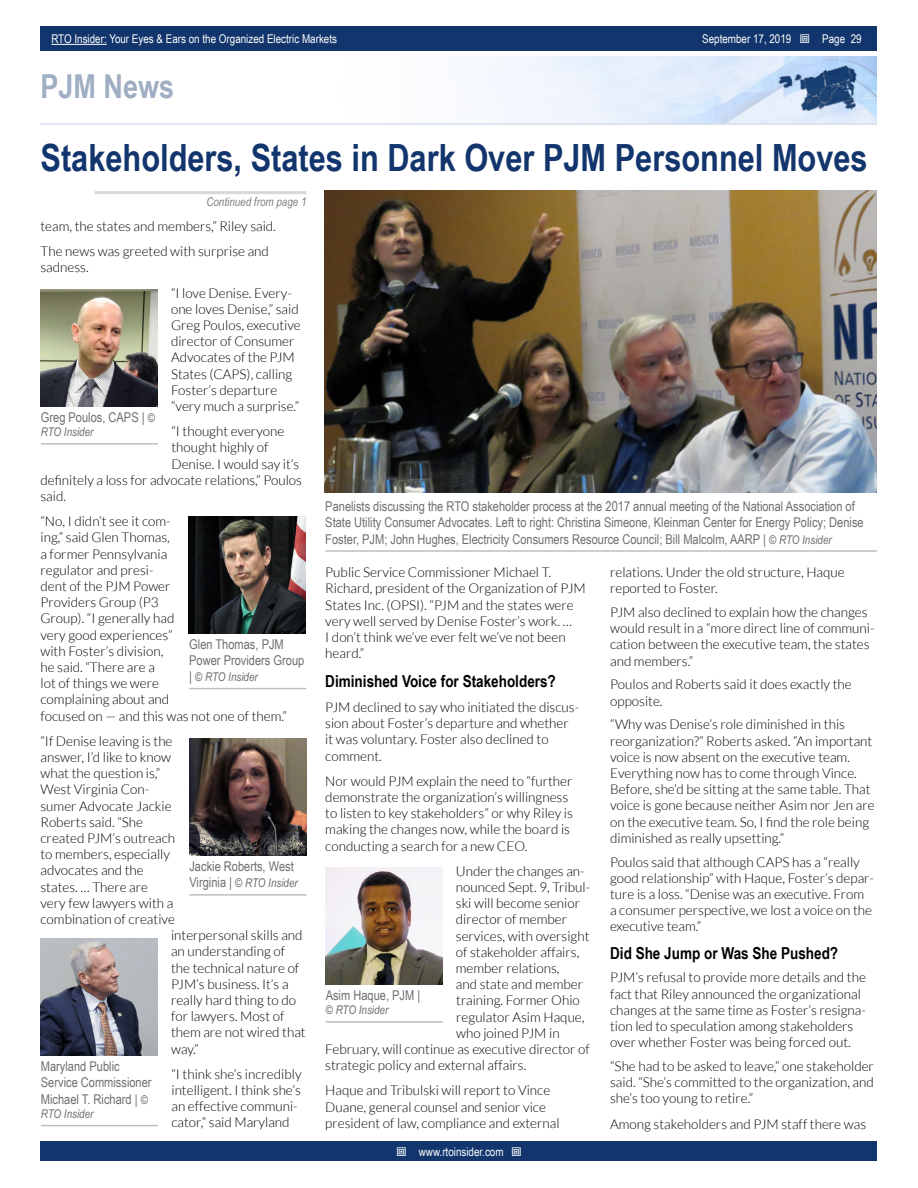
<style>
.page{position:relative;width:918px;height:1188px;background:#fff}
.page>*{position:absolute;margin:0;border:0;box-sizing:border-box;transform-origin:0 0}
.t1{font:700 37.5px "Arial Narrow";color:#11356c}
.t2{font:700 33px "Arial Narrow";color:#a0aec4}
.t3{font:700 16.5px "Arial Narrow";color:#000}
.t4{font:300 13.5px/16.2px "Lato";color:#000}
.t5{font:13.5px/16.2px "Arial Narrow";color:#6d6e71}
.t6{font:12px "Arial Narrow";color:#fff}
.t7{font:italic 12px "Arial Narrow";color:#6d6e71}
.t8{font:italic 12px "Arial Narrow";color:#7f7f7f}
.s1{font-style:inherit}
.s2{font-style:italic;font-size:12px}
.s3{font-style:normal;font-size:13.5px}
</style>
<div class="page">
<div style="left:41px;top:1142px;width:836px;height:19px;background:#11356c"></div>
<div style="left:41px;top:27px;width:836px;height:24px;background:#11356c"></div>
<hr style="left:51px;top:44px;width:56px;height:1px;background:#fff">
<img style="left:485px;top:56px;width:392px;height:67px">
<hr style="left:40px;top:123px;width:837px;height:2px;background:#d6deec">
<hr style="left:94px;top:191px;width:213px;height:3px;background:#d8d8d8">
<hr style="left:325px;top:550px;width:552px;height:2px;background:#bfbfbf">
<img style="left:325px;top:190px;width:552px;height:302px">
<img style="left:325px;top:868px;width:117px;height:117px">
<hr style="left:326px;top:1021px;width:117px;height:2px;background:#bfbfbf">
<img style="left:189px;top:516px;width:117px;height:117px">
<hr style="left:189px;top:688px;width:117px;height:1px;background:#bfbfbf">
<img style="left:189px;top:739px;width:117px;height:117px">
<hr style="left:189px;top:894px;width:118px;height:2px;background:#bfbfbf">
<img style="left:40px;top:939px;width:118px;height:117px">
<hr style="left:41px;top:1125px;width:117px;height:1px;background:#bfbfbf">
<img style="left:40px;top:289px;width:118px;height:117px">
<hr style="left:41px;top:443px;width:117px;height:2px;background:#bfbfbf">
<p class="t6" style="left:51px;top:30px;width:287px">RTO Insider: Your Eyes &amp; Ears on the Organized Electric Markets</p>
<p class="t6" style="left:702px;top:30px;width:91px">September 17, <span class="s1">2019</span></p>
<p class="t6" style="left:822px;top:30px;width:41px">Page 29</p>
<h2 class="t2" style="left:40px;top:61px;width:135px">PJM News</h2>
<h1 class="t1" style="left:40px;top:129px;width:829px">Stakeholders, States in Dark Over PJM Personnel Moves</h1>
<p class="t8" style="left:206px;top:193px;width:102px">Continued from page 1</p>
<p class="t4" style="left:40px;top:214px;width:237px;line-height:25.2px">team, the states and members,” Riley said.<br>The news was greeted with surprise and</p>
<p class="t4" style="left:40px;top:259px;width:50px">sadness.</p>
<p class="t4" style="left:171px;top:285px;width:131px">“I love Denise. Every&shy;one loves Denise,” said<br>Greg Poulos, executive director of Consumer<br>Advocates of the PJM<br>States (CAPS), calling<br>Foster’s departure “very much a surprise.”</p>
<p class="t4" style="left:171px;top:423px;width:114px">“I thought everyone</p>
<p class="t4" style="left:171px;top:439px;width:98px">thought highly of</p>
<p class="t4" style="left:171px;top:456px;width:129px">Denise. I would say it’s</p>
<p class="t4" style="left:40px;top:472px;width:263px">definitely a loss for advocate relations,” Poulos</p>
<p class="t4" style="left:40px;top:488px;width:27px">said.</p>
<p class="t4" style="left:40px;top:513px;width:248px">“No, I didn’t see it com-<br>ing,” said Glen Thomas,<br>a former Pennsylvania<br>regulator and presi-<br>dent of the PJM Power<br>Providers Group (P3<br>Group). “I generally had<br>very good experiences”<br>with Foster’s division,<br>he said. “There are a<br>lot of things we were<br>complaining about and<br>focused on — and this was not one of them.”</p>
<p class="t4" style="left:40px;top:733px;width:134px">“If Denise leaving is the</p>
<p class="t4" style="left:40px;top:749px;width:132px">answer, I’d like to know</p>
<p class="t4" style="left:40px;top:765px;width:121px">what the question is,”</p>
<p class="t4" style="left:40px;top:781px;width:110px">West Virginia Con-</p>
<p class="t4" style="left:40px;top:798px;width:133px">sumer Advocate Jackie</p>
<p class="t4" style="left:40px;top:814px;width:104px">Roberts said. “She</p>
<p class="t4" style="left:40px;top:830px;width:136px">created PJM’s outreach</p>
<p class="t4" style="left:40px;top:846px;width:131px">to members, especially</p>
<p class="t4" style="left:40px;top:862px;width:105px">advocates and the</p>
<p class="t4" style="left:40px;top:879px;width:109px">states. … There are</p>
<p class="t4" style="left:40px;top:895px;width:134px">very few lawyers with a</p>
<p class="t4" style="left:40px;top:911px;width:136px">combination of creative</p>
<p class="t4" style="left:171px;top:927px;width:133px">interpersonal skills and</p>
<p class="t4" style="left:171px;top:943px;width:116px">an understanding of</p>
<p class="t4" style="left:171px;top:960px;width:130px">the technical nature of</p>
<p class="t4" style="left:171px;top:976px;width:119px">PJM’s business. It’s a</p>
<p class="t4" style="left:171px;top:992px;width:127px">really hard thing to do</p>
<p class="t4" style="left:171px;top:1008px;width:115px">for lawyers. Most of</p>
<p class="t4" style="left:171px;top:1024px;width:136px">them are not wired that</p>
<p class="t4" style="left:171px;top:1041px;width:29px">way.”</p>
<p class="t4" style="left:171px;top:1066px;width:132px">“I think she’s incredibly intelligent. I think she’s an effective communi&shy;cator,” said Maryland</p>
<p class="t5" style="left:41px;top:409px;width:116px">Greg Poulos, CAPS | <span class="s2">©</span></p>
<p class="t7" style="left:41px;top:424px;width:54px">RTO Insider</p>
<p class="t5" style="left:189px;top:635px;width:117px">Glen Thomas, PJM<br>Power Providers Group</p>
<p class="t7" style="left:189px;top:669px;width:70px"><span class="s3">|</span> © RTO Insider</p>
<p class="t5" style="left:189px;top:858px;width:106px">Jackie Roberts, West</p>
<p class="t7" style="left:189px;top:875px;width:110px"><span class="s3">Virginia |</span> © RTO Insider</p>
<p class="t5" style="left:41px;top:1058px;width:112px">Maryland Public<br>Service Commissioner<br>Michael T. Richard | <span class="s2">©</span></p>
<p class="t7" style="left:41px;top:1106px;width:54px">RTO Insider</p>
<p class="t5" style="left:325px;top:498px;width:540px">Panelists discussing the RTO stakeholder process at the 2017 annual meeting of the National Association of<br>State Utility Consumer Advocates. Left to right: Christina Simeone, Kleinman Center for Energy Policy; Denise<br>Foster, PJM; John Hughes, Electricity Consumers Resource Council; Bill Malcolm, AARP | <span class="s2">© RTO Insider</span></p>
<p class="t4" style="left:325px;top:564px;width:262px">Public Service Commissioner Michael T.<br>Richard, president of the Organization of PJM States Inc. (OPSI). “PJM and the states were very well served by Denise Foster’s work. …<br>I don’t think we’ve ever felt we’ve not been heard.”</p>
<p class="t3" style="left:325px;top:669px;width:232px">Diminished Voice for Stakeholders?</p>
<p class="t4" style="left:325px;top:699px;width:255px">PJM declined to say who initiated the discus&shy;sion about Foster’s departure and whether it was voluntary. Foster also declined to comment.</p>
<p class="t4" style="left:325px;top:773px;width:249px">Nor would PJM explain the need to “further demonstrate the organization’s willingness to listen to key stakeholders” or why Riley is making the changes now, while the board is conducting a search for a new CEO.</p>
<p class="t4" style="left:456px;top:863px;width:130px">Under the changes an-</p>
<p class="t4" style="left:456px;top:879px;width:136px">nounced Sept. 9, Tribul-</p>
<p class="t4" style="left:456px;top:895px;width:126px">ski will become senior</p>
<p class="t4" style="left:456px;top:912px;width:113px">director of member</p>
<p class="t4" style="left:456px;top:928px;width:135px">services, with oversight</p>
<p class="t4" style="left:456px;top:944px;width:125px">of stakeholder affairs,</p>
<p class="t4" style="left:456px;top:960px;width:105px">member relations,</p>
<p class="t4" style="left:456px;top:976px;width:129px">and state and member</p>
<p class="t4" style="left:456px;top:993px;width:125px">training. Former Ohio</p>
<p class="t4" style="left:456px;top:1009px;width:130px">regulator Asim Haque,</p>
<p class="t4" style="left:456px;top:1025px;width:105px">who joined PJM in</p>
<p class="t4" style="left:325px;top:1041px;width:266px">February, will continue as executive director of</p>
<p class="t4" style="left:325px;top:1057px;width:203px">strategic policy and external affairs.</p>
<p class="t4" style="left:325px;top:1083px;width:236px">Haque and Tribulski will report to Vince<br>Duane, general counsel and senior vice president of law, compliance and external</p>
<p class="t5" style="left:326px;top:987px;width:96px">Asim Haque, PJM |</p>
<p class="t7" style="left:326px;top:1002px;width:64px">© RTO Insider</p>
<p class="t6" style="left:419px;top:1143px;width:86px">www.rtoinsider.com</p>
<p class="t4" style="left:610px;top:564px;width:236px">relations. Under the old structure, Haque reported to Foster.</p>
<p class="t4" style="left:610px;top:604px;width:266px">PJM also declined to explain how the changes would result in a “more direct line of communi&shy;cation between the executive team, the states and members.”</p>
<p class="t4" style="left:610px;top:677px;width:243px">Poulos and Roberts said it does exactly the opposite.</p>
<p class="t4" style="left:610px;top:716px;width:266px">“Why was Denise’s role diminished in this reorganization?” Roberts asked. “An important voice is now absent on the executive team.<br>Everything now has to come through Vince.<br>Before, she’d be sitting at the same table. That voice is gone because neither Asim nor Jen are on the executive team. So, I find the role being diminished as really upsetting.”</p>
<p class="t4" style="left:610px;top:854px;width:265px">Poulos said that although CAPS has a “really good relationship” with Haque, Foster’s depar&shy;ture is a loss. “Denise was an executive. From<br>a consumer perspective, we lost a voice on the executive team.”</p>
<p class="t3" style="left:610px;top:940px;width:230px">Did She Jump or Was She Pushed?</p>
<p class="t4" style="left:610px;top:970px;width:257px">PJM’s refusal to provide more details and the fact that Riley announced the organizational changes at the same time as Foster’s resigna&shy;tion led to speculation among stakeholders over whether Foster was being forced out.</p>
<p class="t4" style="left:610px;top:1058px;width:265px;text-align:justify">“She had to be asked to leave,” one stakeholder said. “She’s committed to the organization, and she’s too young to retire.”</p>
<p class="t4" style="left:610px;top:1116px;width:258px">Among stakeholders and PJM staff there was</p>
</div>
